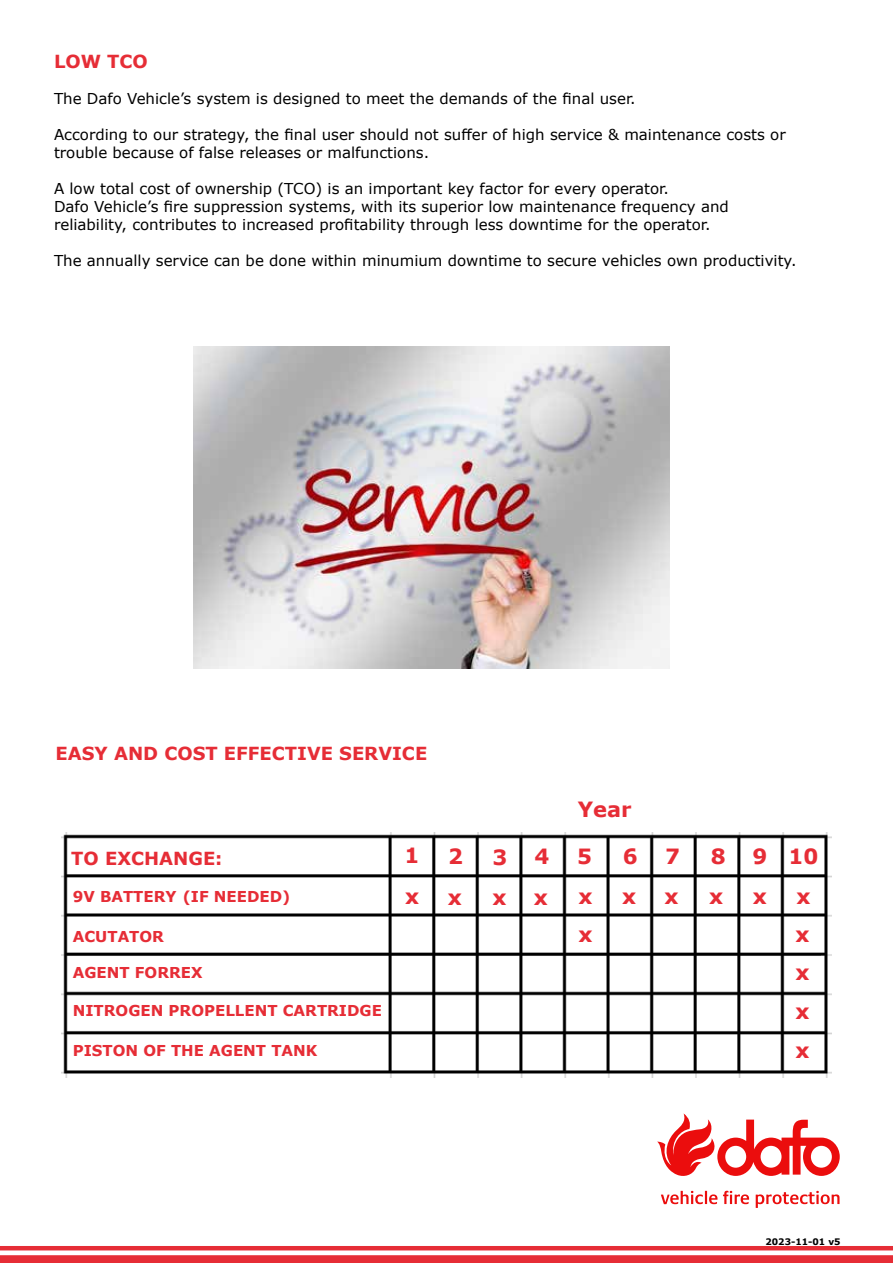
<style>
.page{position:relative;width:893px;height:1263px;background:#fff}
.page>*{position:absolute;margin:0;border:0;box-sizing:border-box;transform-origin:0 0}
.t1{font:700 21px/38.5px "Verdana";color:#e62d36;text-align:justify}
.t2{font:700 18px "Verdana";color:#e62d36}
.t3{font:15px/18px "Verdana";color:#000}
.t4{font:700 15px "Verdana";color:#e62d36}
.t5{font:700 9px "Verdana";color:#000}
</style>
<div class="page">
<hr style="left:0;top:1246px;width:893px;height:4px;background:#e62d36">
<div style="left:0;top:1255px;width:893px;height:8px;background:#e62d36"></div>
<img style="left:62px;top:833px;width:769px;height:244px">
<hr style="left:67px;top:953px;width:754px;height:2px;background:#000">
<svg style="left:657px;top:1113px;width:183px;height:63px"></svg>
<svg style="left:661px;top:1191px;width:56px;height:13px"></svg>
<svg style="left:723px;top:1191px;width:26px;height:13px"></svg>
<svg style="left:756px;top:1191px;width:83px;height:17px"></svg>
<img style="left:193px;top:346px;width:476px;height:323px">
<p class="t2" style="left:54px;top:48px;width:95px">LOW TCO</p>
<p class="t3" style="left:54px;top:89px;width:583px">The Dafo Vehicle’s system is designed to meet the demands of the final user.</p>
<p class="t3" style="left:54px;top:125px;width:733px">According to our strategy, the final user should not suffer of high service &amp; maintenance costs or trouble because of false releases or malfunctions.</p>
<p class="t3" style="left:54px;top:179px;width:676px">A low total cost of ownership (TCO) is an important key factor for every operator.<br>Dafo Vehicle’s fire suppression systems, with its superior low maintenance frequency and reliability, contributes to increased profitability through less downtime for the operator.</p>
<p class="t3" style="left:54px;top:251px;width:744px">The annually service can be done within minumium downtime to secure vehicles own productivity.</p>
<p class="t2" style="left:56px;top:740px;width:373px">EASY AND COST EFFECTIVE SERVICE</p>
<h1 class="t1" style="left:578px;top:789px;width:55px">Year</h1>
<p class="t2" style="left:71px;top:845px;width:153px">TO EXCHANGE:</p>
<p class="t4" style="left:73px;top:886px;width:219px">9V BATTERY (IF NEEDED)</p>
<p class="t4" style="left:73px;top:926px;width:93px">ACUTATOR</p>
<p class="t4" style="left:73px;top:962px;width:131px">AGENT FORREX</p>
<p class="t4" style="left:73px;top:1000px;width:311px">NITROGEN PROPELLENT CARTRIDGE</p>
<p class="t4" style="left:73px;top:1040px;width:246px">PISTON OF THE AGENT TANK</p>
<h1 class="t1" style="left:404px;top:836px;width:16px">1</h1>
<h1 class="t1" style="left:448px;top:837px;width:16px">2</h1>
<h1 class="t1" style="left:493px;top:837px;width:16px">3</h1>
<h1 class="t1" style="left:534px;top:837px;width:16px">4</h1>
<h1 class="t1" style="left:577px;top:837px;width:16px">5</h1>
<h1 class="t1" style="left:623px;top:837px;width:16px">6</h1>
<h1 class="t1" style="left:665px;top:837px;width:16px">7</h1>
<h1 class="t1" style="left:711px;top:837px;width:16px">8</h1>
<h1 class="t1" style="left:752px;top:837px;width:68px">9 10</h1>
<h1 class="t1" style="left:405px;top:876px;width:16px">x</h1>
<h1 class="t1" style="left:448px;top:877px;width:16px">x</h1>
<h1 class="t1" style="left:492px;top:877px;width:16px">x</h1>
<h1 class="t1" style="left:534px;top:877px;width:16px">x</h1>
<h1 class="t1" style="left:578px;top:876px;width:16px">x</h1>
<h1 class="t1" style="left:622px;top:876px;width:16px">x</h1>
<h1 class="t1" style="left:665px;top:876px;width:16px">x</h1>
<h1 class="t1" style="left:709px;top:876px;width:16px">x</h1>
<h1 class="t1" style="left:753px;top:876px;width:16px">x</h1>
<h1 class="t1" style="left:795px;top:876px;width:17px">x x x x x</h1>
<h1 class="t1" style="left:578px;top:915px;width:16px">x</h1>
<p class="t5" style="left:765px;top:1235px;width:77px">2023-11-01 v5</p>
</div>
